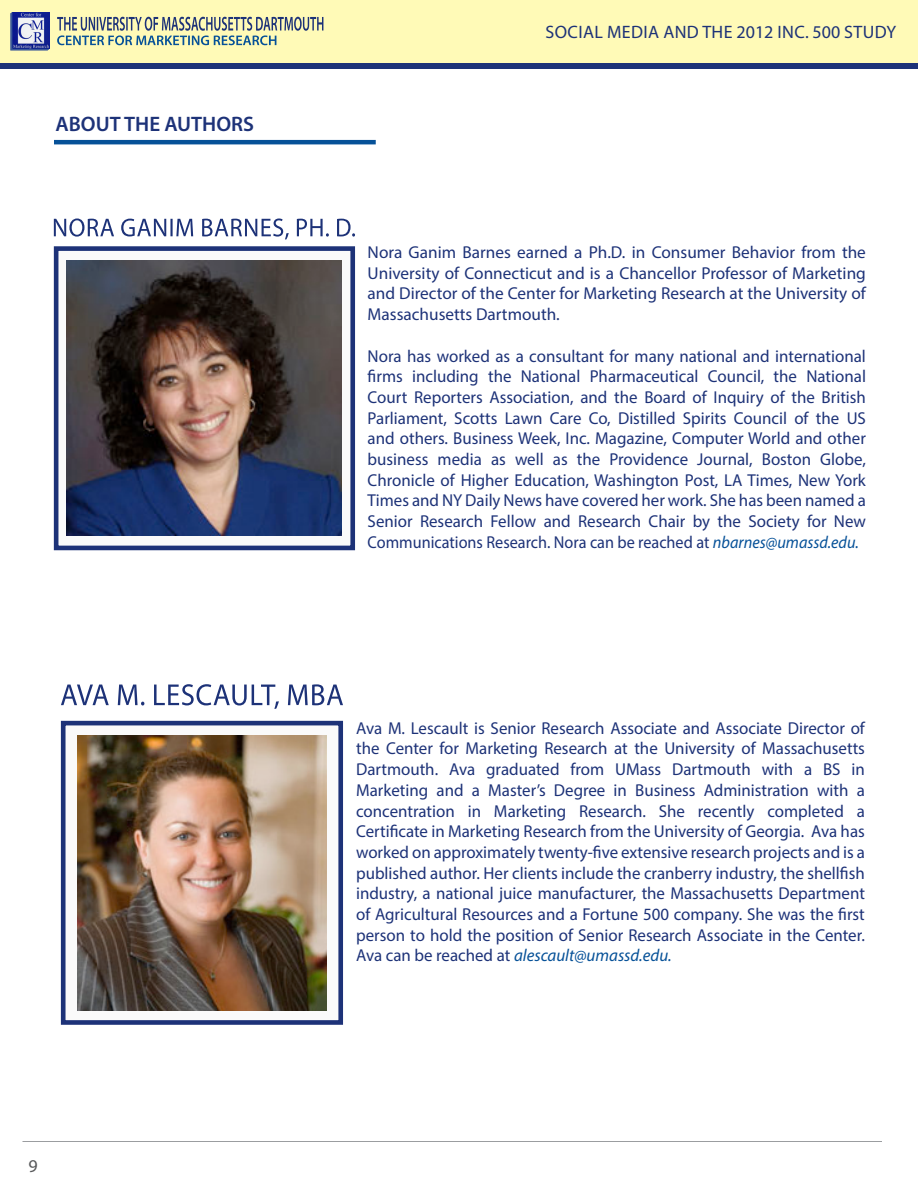
<style>
.page{position:relative;width:918px;height:1188px;background:#fff}
.page>*{position:absolute;margin:0;border:0;box-sizing:border-box;transform-origin:0 0}
.t1{font:600 21px "Myriad Pro";color:#1d3278}
.t2{font:18px "Myriad Pro";letter-spacing:.02em;color:#1d3278}
.t3{font:18px "Myriad Pro";color:#57585a}
.t4{font:17.25px/20.7px "Myriad Pro";color:#1d3278;text-align:justify}
.t5{font:17.25px "Myriad Pro";color:#1d3278;scale:.94 1}
.s1{font-style:italic;color:#065198}
</style>
<div class="page">
<div style="left:0;top:0;width:918px;height:63px;background:#fffab7"></div>
<svg style="left:57px;top:17px;width:266px;height:28px"></svg>
<svg style="left:10px;top:12px;width:40px;height:39px"></svg>
<div style="left:0;top:63px;width:918px;height:6px;background:#1d3278"></div>
<hr style="left:22px;top:1141px;width:860px;height:1px;background:#9b9da0">
<hr style="left:54px;top:140px;width:322px;height:4px;background:#065198">
<div style="left:54px;top:246px;width:301px;height:304px;background:#fafafa;border:5px solid #1d3278"></div>
<img style="left:67px;top:261px;width:275px;height:275px">
<div style="left:61px;top:721px;width:282px;height:304px;background:#fafafa;border:5px solid #1d3278"></div>
<img style="left:77px;top:735px;width:249px;height:275px">
<svg style="left:61px;top:684px;width:282px;height:25px"></svg>
<svg style="left:54px;top:218px;width:301px;height:22px"></svg>
<p class="t1" style="left:56px;top:110px;width:200px">ABOUT THE AUTHORS</p>
<p class="t3" style="left:28px;top:1155px;width:11px">9</p>
<p class="t2" style="left:546px;top:21px;width:352px">SOCIAL MEDIA AND THE 2012 INC. 500 STUDY</p>
<p class="t4" style="left:368px;top:242px;width:500px">Nora Ganim Barnes earned a Ph.D. in Consumer Behavior from the</p>
<p class="t4" style="left:368px;top:262px;width:500px">University of Connecticut and is a Chancellor Professor of Marketing and Director of the Center for Marketing Research at the University of Massachusetts Dartmouth.</p>
<p class="t4" style="left:368px;top:345px;width:500px">Nora has worked as a consultant for many national and international firms including the National Pharmaceutical Council, the National Court Reporters Association, and the Board of Inquiry of the British</p>
<p class="t4" style="left:368px;top:407px;width:500px">Parliament, Scotts Lawn Care Co, Distilled Spirits Council of the US and others. Business Week, Inc. Magazine, Computer World and other</p>
<p class="t4" style="left:368px;top:449px;width:500px">business media as well as the Providence Journal, Boston Globe,</p>
<p class="t4" style="left:368px;top:469px;width:500px">Chronicle of Higher Education, Washington Post, LA Times, New York<br>Times and NY Daily News have covered her work. She has been named a</p>
<p class="t4" style="left:368px;top:511px;width:500px">Senior Research Fellow and Research Chair by the Society for New</p>
<p class="t5" style="left:368px;top:531px;width:524px">Communications Research. Nora can be reached at <span class="s1">nbarnes@umassd.edu.</span></p>
<p class="t4" style="left:356px;top:717px;width:510px">Ava M. Lescault is Senior Research Associate and Associate Director of the Center for Marketing Research at the University of Massachusetts</p>
<p class="t4" style="left:356px;top:759px;width:510px">Dartmouth. Ava graduated from UMass Dartmouth with a BS in</p>
<p class="t4" style="left:356px;top:779px;width:510px">Marketing and a Master’s Degree in Business Administration with a</p>
<p class="t4" style="left:356px;top:800px;width:510px">concentration in Marketing Research. She recently completed a</p>
<p class="t4" style="left:356px;top:821px;width:510px">Certificate in Marketing Research from the University of Georgia. Ava has worked on approximately twenty-five extensive research projects and is a published author. Her clients include the cranberry industry, the shellfish industry, a national juice manufacturer, the Massachusetts Department of Agricultural Resources and a Fortune 500 company. She was the first person to hold the position of Senior Research Associate in the Center.<br>Ava can be reached at <span class="s1">alescault@umassd.edu.</span></p>
</div>
